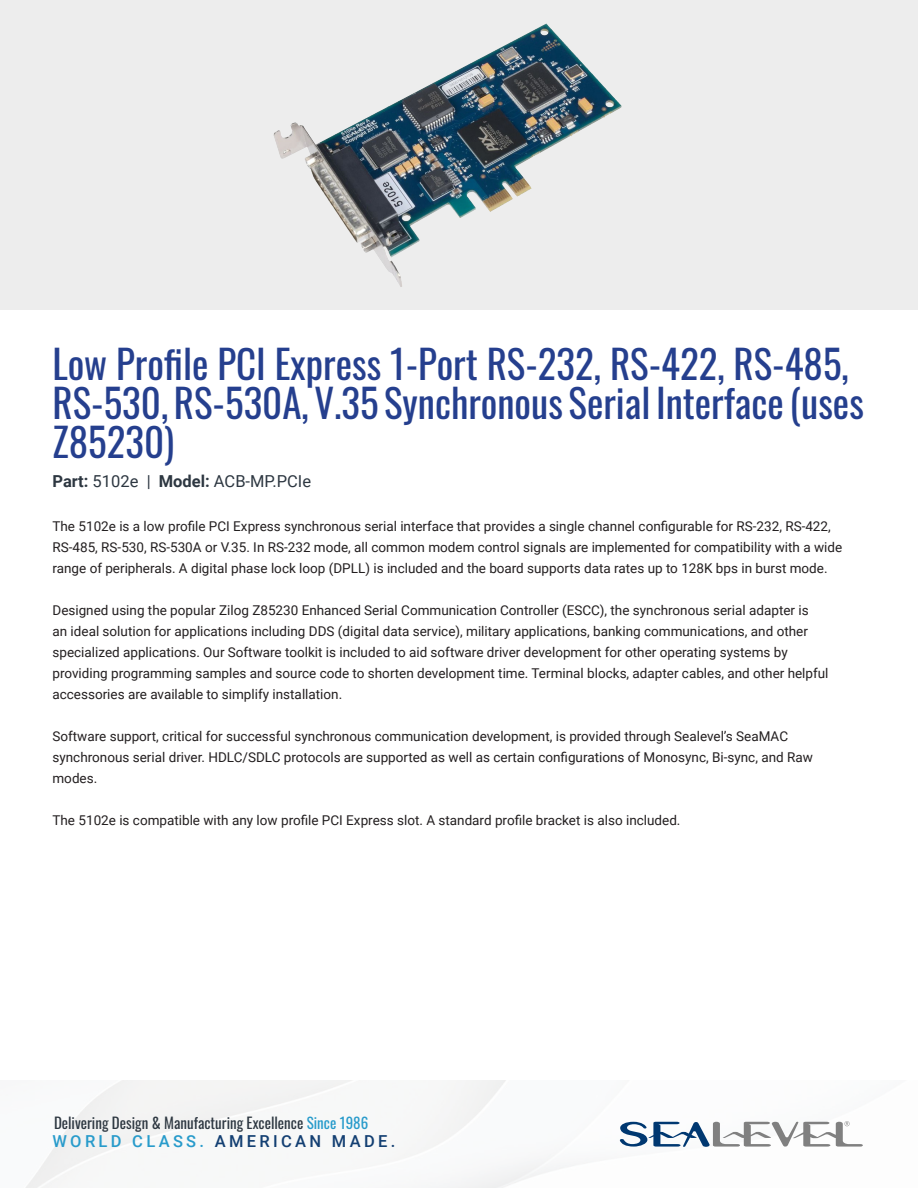
<style>
.page{position:relative;width:918px;height:1188px;background:#fff}
.page>*{position:absolute;margin:0;border:0;box-sizing:border-box;transform-origin:0 0}
.t1{font:39px/39px "Oswald";color:#253f8e}
.t2{font:16.5px "Roboto";color:#2d3741}
.t3{font:500 16.5px "Roboto";letter-spacing:.2em;color:#133f72}
.t4{font:15px "Oswald";color:#2d3741}
.t5{font:13.5px/21px "Roboto";color:#231f20}
.s1{font-weight:700}
.s2{color:#289bcb}
</style>
<div class="page">
<div style="left:0;top:0;width:918px;height:309px;background:#ededed"></div>
<svg style="left:620px;top:1121px;width:243px;height:26px"></svg>
<img style="left:273px;top:23px;width:349px;height:264px">
<p class="t1" style="left:52px;top:341px;width:813px">Low Profile PCI Express 1-Port RS-232, RS-422, RS-485,<br>RS-530, RS-530A, V.35 Synchronous Serial Interface (uses<br>Z85230)</p>
<p class="t2" style="left:52px;top:470px;width:260px"><span class="s1">Part:</span> 5102e | <span class="s1">Model:</span> ACB-MP.PCIe</p>
<p class="t5" style="left:52px;top:515px;width:791px">The 5102e is a low profile PCI Express synchronous serial interface that provides a single channel configurable for RS-232, RS-422,<br>RS-485, RS-530, RS-530A or V.35. In RS-232 mode, all common modem control signals are implemented for compatibility with a wide range of peripherals. A digital phase lock loop (DPLL) is included and the board supports data rates up to 128K bps in burst mode.</p>
<p class="t5" style="left:52px;top:599px;width:778px">Designed using the popular Zilog Z85230 Enhanced Serial Communication Controller (ESCC), the synchronous serial adapter is<br>an ideal solution for applications including DDS (digital data service), military applications, banking communications, and other specialized applications. Our Software toolkit is included to aid software driver development for other operating systems by providing programming samples and source code to shorten development time. Terminal blocks, adapter cables, and other helpful accessories are available to simplify installation.</p>
<p class="t5" style="left:52px;top:725px;width:762px">Software support, critical for successful synchronous communication development, is provided through Sealevel’s SeaMAC synchronous serial driver. HDLC/SDLC protocols are supported as well as certain configurations of Monosync, Bi-sync, and Raw modes.</p>
<p class="t5" style="left:52px;top:809px;width:630px">The 5102e is compatible with any low profile PCI Express slot. A standard profile bracket is also included.</p>
<p class="t4" style="left:54px;top:1109px;width:316px">Delivering Design &amp; Manufacturing Excellence <span class="s2">Since 1986</span></p>
<p class="t3" style="left:52px;top:1130px;width:344px"><span class="s2">WORLD CLASS.</span> AMERICAN MADE.</p>
</div>
